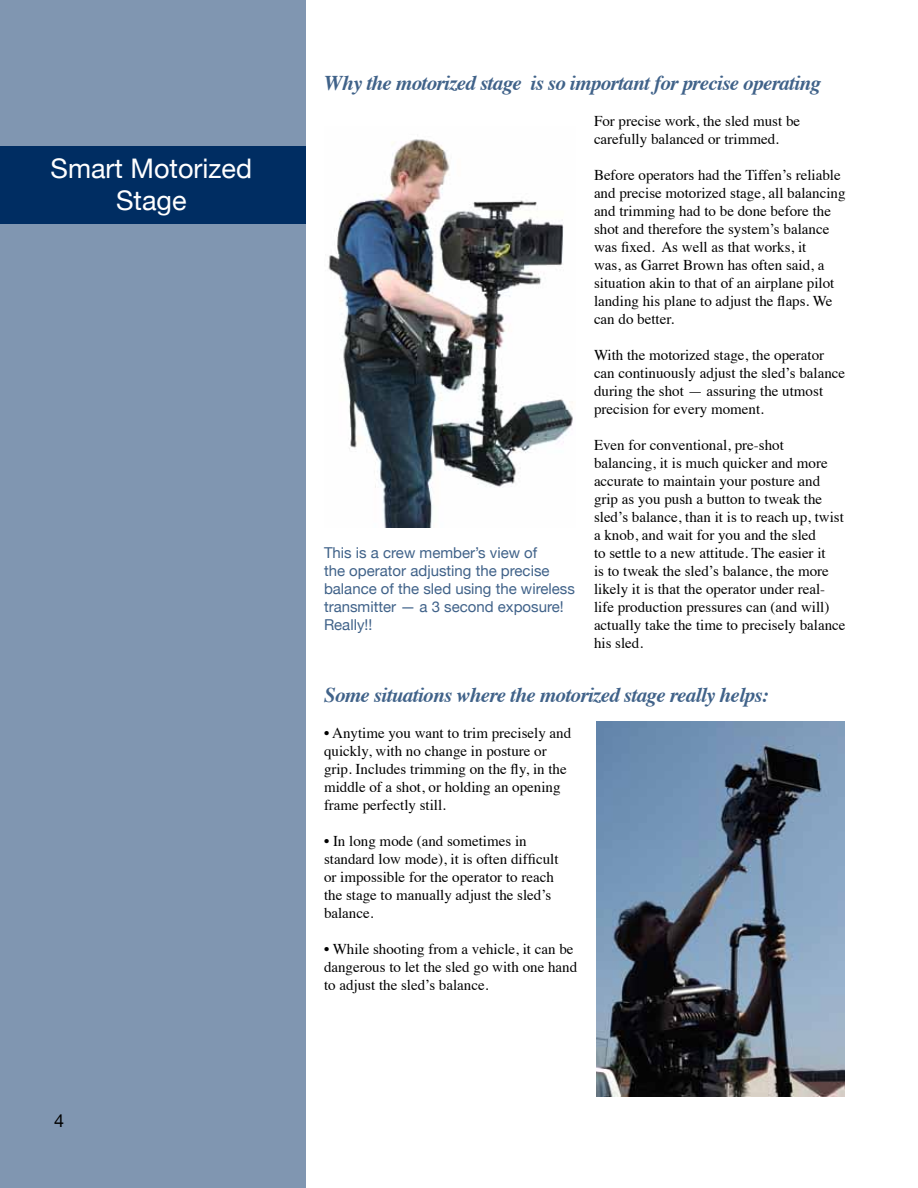
<style>
.page{position:relative;width:918px;height:1188px;background:#fff}
.page>*{position:absolute;margin:0;border:0;box-sizing:border-box;transform-origin:0 0}
.t1{font:27px/32.4px "Helvetica Neue";color:#fff;text-align:center}
.t2{font:italic 700 21px "Times";letter-spacing:-.03em;color:#406289}
.t3{font:18px "Helvetica Neue";color:#000}
.t4{font:15px/18px "Times";color:#000}
.t5{font:15px/18px "Helvetica Neue";color:#406289}
</style>
<div class="page">
<div style="left:0;top:0;width:306px;height:1188px;background:#8096b1"></div>
<div style="left:0;top:146px;width:306px;height:78px;background:#002d62"></div>
<img style="left:328px;top:139px;width:245px;height:389px">
<img style="left:597px;top:721px;width:247px;height:375px">
<h1 class="t1" style="left:51px;top:150px;width:203px">Smart Motorized<br>Stage</h1>
<p class="t3" style="left:54px;top:1105px;width:12px">4</p>
<h2 class="t2" style="left:324px;top:63px;width:499px">Why the motorized stage is so important for precise operating</h2>
<p class="t5" style="left:324px;top:543px;width:252px">This is a crew member’s view of<br>the operator adjusting the precise balance of the sled using the wireless transmitter — a 3 second exposure!<br>Really!!</p>
<p class="t4" style="left:594px;top:111px;width:208px">For precise work, the sled must be carefully balanced or trimmed.</p>
<p class="t4" style="left:594px;top:165px;width:253px">Before operators had the Tiffen’s reliable and precise motorized stage, all balancing and trimming had to be done before the shot and therefore the system’s balance was fixed. As well as that works, it<br>was, as Garret Brown has often said, a situation akin to that of an airplane pilot landing his plane to adjust the flaps. We can do better.</p>
<p class="t4" style="left:594px;top:345px;width:253px">With the motorized stage, the operator can continuously adjust the sled’s balance during the shot — assuring the utmost precision for every moment.</p>
<p class="t4" style="left:594px;top:435px;width:253px">Even for conventional, pre-shot balancing, it is much quicker and more accurate to maintain your posture and grip as you push a button to tweak the sled’s balance, than it is to reach up, twist a knob, and wait for you and the sled<br>to settle to a new attitude. The easier it<br>is to tweak the sled’s balance, the more likely it is that the operator under real&shy;life production pressures can (and will) actually take the time to precisely balance his sled.</p>
<h2 class="t2" style="left:324px;top:675px;width:446px">Some situations where the motorized stage really helps:</h2>
<p class="t4" style="left:324px;top:723px;width:249px">• Anytime you want to trim precisely and quickly, with no change in posture or grip. Includes trimming on the fly, in the middle of a shot, or holding an opening frame perfectly still.</p>
<p class="t4" style="left:324px;top:831px;width:236px">• In long mode (and sometimes in standard low mode), it is often difficult or impossible for the operator to reach the stage to manually adjust the sled’s balance.</p>
<p class="t4" style="left:324px;top:939px;width:255px">• While shooting from a vehicle, it can be dangerous to let the sled go with one hand to adjust the sled’s balance.</p>
</div>
